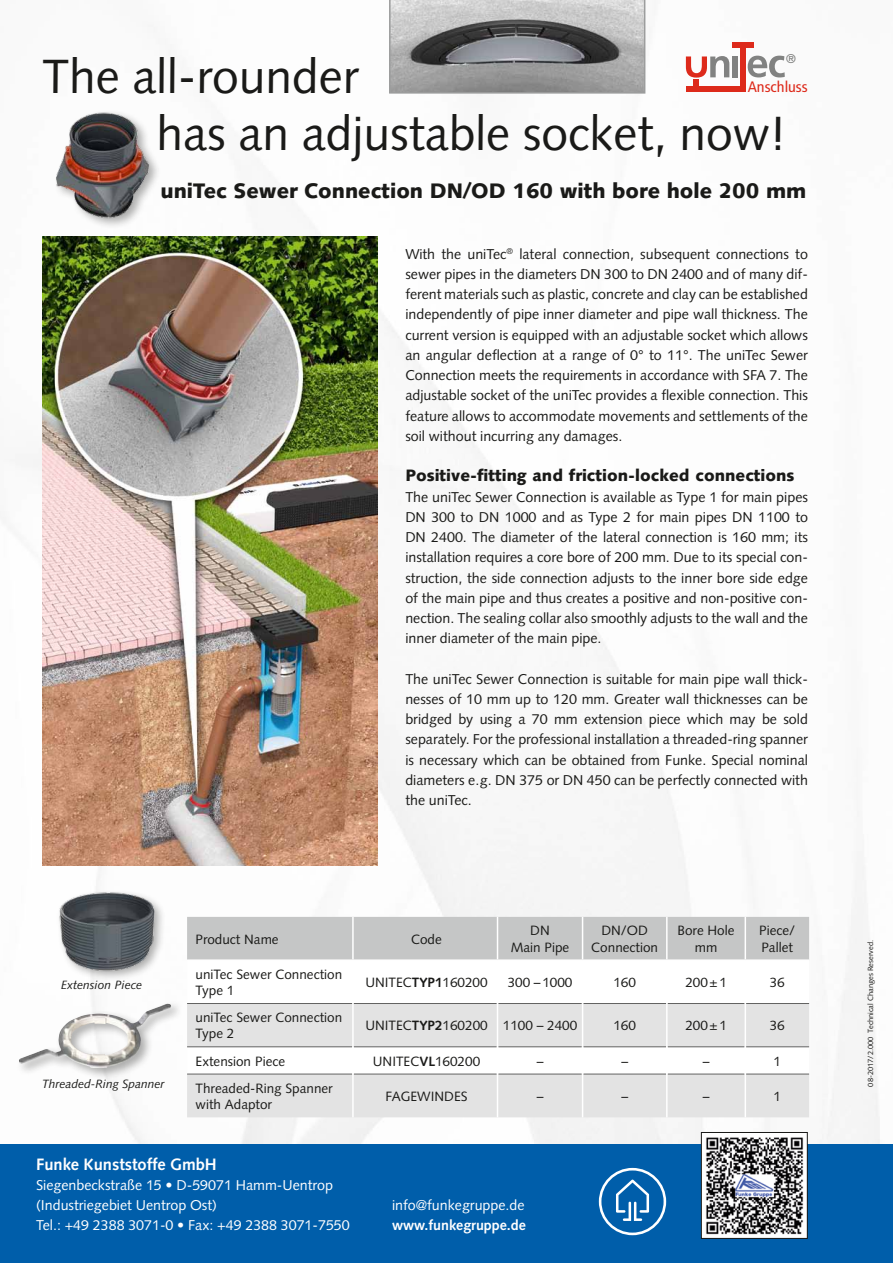
<style>
.page{position:relative;width:893px;height:1263px;background:#fff}
.page>*{position:absolute;margin:0;border:0;box-sizing:border-box;transform-origin:0 0}
.t1{font:48px/57.6px "Syntax LTCE";color:#1a1a18}
.t2{font:900 21px "Syntax LTCE";color:#1a1a18}
.t3{font:900 16.5px "Syntax LTCE";color:#1a1a18}
.t4{font:700 16.5px "Syntax LTCE";color:#fff}
.t5{font:condensed 15.15px "Frutiger";color:#dd2a1b;scale:1.06 1}
.t6{font:14.25px/20.2px "Syntax LTCE";color:#1a1a18;text-align:justify}
.t7{font:14.25px/20.2px "Syntax LTCE";color:#fff}
.t8{font:700 14.25px "Syntax LTCE";color:#fff}
.t9{font:13.5px/16.2px "Syntax LTCE";color:#1a1a18}
.t10{font:italic 12px "Syntax LTCE";color:#1a1a18}
.t11{font:700 condensed 11.7px "Futura Std";color:#818281}
.t12{font:7.5px "Syntax LTCE";color:#1a1a18}
.s1{font-weight:700}
</style>
<div class="page">
<img style="left:3px;top:0;width:877px;height:1144px">
<img style="left:43px;top:237px;width:335px;height:629px">
<svg style="left:389px;top:0;width:256px;height:94px"></svg>
<div style="left:53px;top:109px;width:108px;height:120px;background:#1a1a18;opacity:.35"></div>
<img style="left:43px;top:109px;width:120px;height:114px">
<div style="left:56px;top:889px;width:110px;height:93px;background:#fcfcfc"></div>
<img style="left:43px;top:876px;width:136px;height:104px">
<svg style="left:686px;top:56px;width:43px;height:22px"></svg>
<div style="left:732px;top:56px;width:6px;height:22px;background:#818281"></div>
<div style="left:732px;top:42px;width:22px;height:6px;background:#dd2a1b"></div>
<svg style="left:748px;top:56px;width:37px;height:21px"></svg>
<div style="left:686px;top:87px;width:60px;height:5px;background:#dd2a1b"></div>
<div style="left:694px;top:79px;width:5px;height:8px;background:#dd2a1b"></div>
<div style="left:740px;top:46px;width:6px;height:32px;background:#dd2a1b"></div>
<div style="left:740px;top:77px;width:6px;height:10px;background:#dd2a1b"></div>
<div style="left:187px;top:917px;width:622px;height:42px;background:#c5c6c6"></div>
<svg style="left:187px;top:961px;width:622px;height:42px"></svg>
<svg style="left:187px;top:1004px;width:622px;height:113px;fill:#e3e3e3"></svg>
<hr style="left:187px;top:1003px;width:165px;height:1px;background:#636362">
<hr style="left:354px;top:1003px;width:143px;height:1px;background:#636362">
<hr style="left:498px;top:1003px;width:84px;height:1px;background:#636362">
<hr style="left:583px;top:1003px;width:83px;height:1px;background:#636362">
<hr style="left:668px;top:1003px;width:77px;height:1px;background:#636362">
<hr style="left:746px;top:1003px;width:63px;height:1px;background:#636362">
<hr style="left:187px;top:1046px;width:165px;height:1px;background:#636362">
<hr style="left:354px;top:1046px;width:143px;height:1px;background:#636362">
<hr style="left:498px;top:1046px;width:84px;height:1px;background:#636362">
<hr style="left:583px;top:1046px;width:83px;height:1px;background:#636362">
<hr style="left:668px;top:1046px;width:77px;height:1px;background:#636362">
<hr style="left:746px;top:1046px;width:63px;height:1px;background:#636362">
<hr style="left:187px;top:1074px;width:165px;height:1px;background:#636362">
<hr style="left:354px;top:1074px;width:143px;height:1px;background:#636362">
<hr style="left:498px;top:1074px;width:84px;height:1px;background:#636362">
<hr style="left:583px;top:1074px;width:83px;height:1px;background:#636362">
<hr style="left:668px;top:1074px;width:77px;height:1px;background:#636362">
<hr style="left:746px;top:1074px;width:63px;height:1px;background:#636362">
<hr style="left:187px;top:959px;width:166px;height:2px;background:#fff">
<hr style="left:353px;top:959px;width:144px;height:2px;background:#fff">
<hr style="left:497px;top:959px;width:86px;height:2px;background:#fff">
<hr style="left:583px;top:959px;width:84px;height:2px;background:#fff">
<hr style="left:667px;top:959px;width:78px;height:2px;background:#fff">
<hr style="left:745px;top:959px;width:64px;height:2px;background:#fff">
<hr style="left:352px;top:917px;width:2px;height:42px;background:#fff">
<hr style="left:497px;top:917px;width:1px;height:42px;background:#fff">
<hr style="left:582px;top:917px;width:1px;height:42px;background:#fff">
<hr style="left:666px;top:917px;width:2px;height:42px;background:#fff">
<hr style="left:745px;top:917px;width:1px;height:42px;background:#fff">
<hr style="left:352px;top:961px;width:2px;height:42px;background:#fff">
<hr style="left:497px;top:961px;width:1px;height:42px;background:#fff">
<hr style="left:582px;top:961px;width:1px;height:42px;background:#fff">
<hr style="left:666px;top:961px;width:2px;height:42px;background:#fff">
<hr style="left:745px;top:961px;width:1px;height:42px;background:#fff">
<hr style="left:352px;top:1003px;width:2px;height:44px;background:#fff">
<hr style="left:497px;top:1003px;width:1px;height:44px;background:#fff">
<hr style="left:582px;top:1003px;width:1px;height:44px;background:#fff">
<hr style="left:666px;top:1003px;width:2px;height:44px;background:#fff">
<hr style="left:745px;top:1003px;width:1px;height:44px;background:#fff">
<hr style="left:352px;top:1047px;width:2px;height:27px;background:#fff">
<svg style="left:497px;top:1047px;width:1px;height:27px"></svg>
<svg style="left:582px;top:1047px;width:1px;height:27px"></svg>
<hr style="left:666px;top:1047px;width:2px;height:27px;background:#fff">
<svg style="left:745px;top:1047px;width:1px;height:27px"></svg>
<hr style="left:352px;top:1074px;width:2px;height:43px;background:#fff">
<hr style="left:497px;top:1074px;width:1px;height:43px;background:#fff">
<hr style="left:582px;top:1074px;width:1px;height:43px;background:#fff">
<hr style="left:666px;top:1074px;width:2px;height:43px;background:#fff">
<hr style="left:745px;top:1074px;width:1px;height:43px;background:#fff">
<div style="left:16px;top:1000px;width:167px;height:80px;background:#1a1a18;opacity:.35"></div>
<img style="left:19px;top:1004px;width:152px;height:64px">
<div style="left:0;top:1144px;width:893px;height:119px;background:#005eaa"></div>
<svg style="left:599px;top:1168px;width:67px;height:67px"></svg>
<img style="left:703px;top:1134px;width:102px;height:102px">
<div style="left:701px;top:1132px;width:106px;height:106px;border:1px solid #1a1a18"></div>
<p class="t11" style="left:786px;top:51px;width:11px">®</p>
<h1 class="t1" style="left:157px;top:47px;width:631px;text-indent:-114px">The all-rounder<br>has an adjustable socket, now!</h1>
<p class="t5" style="left:748px;top:78px;width:58px">Anschluss</p>
<h2 class="t2" style="left:161px;top:178px;width:647px">uniTec Sewer Connection DN/OD 160 with bore hole 200 mm</h2>
<p class="t6" style="left:405px;top:244px;width:404px">With the uniTec<sup>®</sup> lateral connection, subsequent connections to sewer pipes in the diameters DN 300 to DN 2400 and of many dif&shy;ferent materials such as plastic, concrete and clay can be established independently of pipe inner diameter and pipe wall thickness. The current version is equipped with an adjustable socket which allows an angular deflection at a range of 0° to 11°. The uniTec Sewer Connection meets the requirements in accordance with SFA 7. The adjustable socket of the uniTec provides a flexible connection. This feature allows to accommodate movements and settlements of the soil without incurring any damages.</p>
<p class="t3" style="left:405px;top:466px;width:391px">Positive-fitting and friction-locked connections</p>
<p class="t6" style="left:405px;top:487px;width:404px">The uniTec Sewer Connection is available as Type 1 for main pipes DN 300 to DN 1000 and as Type 2 for main pipes DN 1100 to DN 2400. The diameter of the lateral connection is 160 mm; its installation requires a core bore of 200 mm. Due to its special con&shy;struction, the side connection adjusts to the inner bore side edge of the main pipe and thus creates a positive and non-positive con&shy;nection. The sealing collar also smoothly adjusts to the wall and the inner diameter of the main pipe.</p>
<p class="t6" style="left:405px;top:669px;width:404px">The uniTec Sewer Connection is suitable for main pipe wall thick&shy;nesses of 10 mm up to 120 mm. Greater wall thicknesses can be bridged by using a 70 mm extension piece which may be sold separately. For the professional installation a threaded-ring spanner is necessary which can be obtained from Funke. Special nominal diameters e.g. DN 375 or DN 450 can be perfectly connected with the uniTec.</p>
<p class="t10" style="left:61px;top:978px;width:83px">Extension Piece</p>
<p class="t10" style="left:42px;top:1077px;width:124px">Threaded-Ring Spanner</p>
<p class="t9" style="left:196px;top:931px;width:85px">Product Name</p>
<p class="t9" style="left:411px;top:931px;width:32px">Code</p>
<p class="t9" style="left:511px;top:923px;width:60px;text-align:center">DN<br>Main Pipe</p>
<p class="t9" style="left:591px;top:923px;width:68px;text-align:center">DN/OD<br>Connection</p>
<p class="t9" style="left:678px;top:923px;width:58px;text-align:center">Bore Hole mm</p>
<p class="t9" style="left:759px;top:923px;width:37px">Piece/<br>Pallet</p>
<p class="t9" style="left:196px;top:966px;width:148px">uniTec Sewer Connection<br>Type 1</p>
<p class="t9" style="left:365px;top:974px;width:124px">UNITEC<span class="s1">TYP1</span>160200</p>
<p class="t9" style="left:508px;top:974px;width:66px">300 –1000</p>
<p class="t9" style="left:613px;top:974px;width:24px">160</p>
<p class="t9" style="left:685px;top:974px;width:43px">200±1</p>
<p class="t9" style="left:770px;top:974px;width:17px">36</p>
<p class="t9" style="left:196px;top:1009px;width:148px">uniTec Sewer Connection<br>Type 2</p>
<p class="t9" style="left:365px;top:1017px;width:213px">UNITEC<span class="s1">TYP2</span>160200 1100 – 2400</p>
<p class="t9" style="left:613px;top:1017px;width:24px">160</p>
<p class="t9" style="left:685px;top:1017px;width:43px">200±1</p>
<p class="t9" style="left:770px;top:1017px;width:17px">36</p>
<p class="t9" style="left:196px;top:1053px;width:91px">Extension Piece</p>
<p class="t9" style="left:373px;top:1053px;width:109px">UNITEC<span class="s1">VL</span>160200</p>
<p class="t9" style="left:537px;top:1053px;width:8px">–</p>
<p class="t9" style="left:621px;top:1053px;width:8px">–</p>
<p class="t9" style="left:703px;top:1053px;width:8px">–</p>
<p class="t9" style="left:773px;top:1053px;width:9px">1</p>
<p class="t9" style="left:196px;top:1080px;width:139px">Threaded-Ring Spanner with Adaptor</p>
<p class="t9" style="left:385px;top:1088px;width:83px">FAGEWINDES</p>
<p class="t9" style="left:537px;top:1088px;width:8px">–</p>
<p class="t9" style="left:621px;top:1088px;width:8px">–</p>
<p class="t9" style="left:703px;top:1088px;width:8px">–</p>
<p class="t9" style="left:773px;top:1088px;width:9px">1</p>
<p class="t4" style="left:36px;top:1154px;width:182px">Funke Kunststoffe GmbH</p>
<p class="t7" style="left:36px;top:1175px;width:315px">Siegenbeckstraße 15 • D-59071 Hamm-Uentrop (Industriegebiet Uentrop Ost)<br>Tel.: +49 2388 3071-0 • Fax: +49 2388 3071-7550</p>
<p class="t7" style="left:392px;top:1195px;width:134px">info@funkegruppe.de</p>
<p class="t8" style="left:392px;top:1217px;width:135px">www.funkegruppe.de</p>
<p class="t12" style="left:866px;top:1086px;width:148px;rotate:-90deg">08-2017/2.000 Technical Changes Reserved.</p>
</div>
